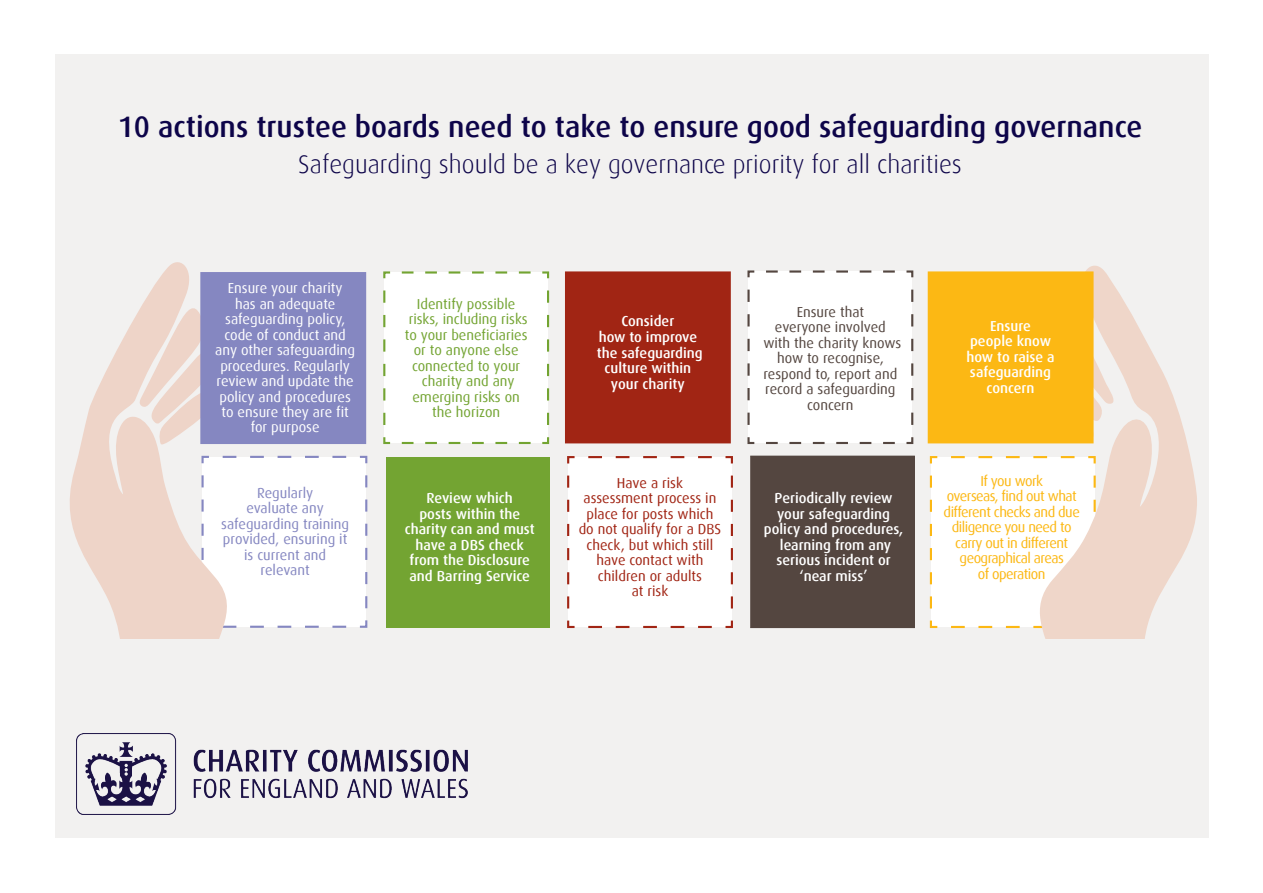
<style>
.page{position:relative;width:1263px;height:893px;background:#fff}
.page>*{position:absolute;margin:0;border:0;box-sizing:border-box;transform-origin:0 0}
.t1{font:500 29.55px "Dax";color:#0d0449}
.t2{font:300 25.35px "Dax";color:#0d0449}
.t3{font:500 14.4px/15.5px "Dax";color:#fff;text-align:center}
.t4{font:14.4px/15.5px "Dax";color:#fff;text-align:center}
.t5{font:14.4px/15.5px "Dax";color:#73a432;text-align:center}
.t6{font:14.4px/15.5px "Dax";color:#a12514;text-align:center}
.t7{font:14.4px/15.5px "Dax";letter-spacing:-.035em;color:#fcb814;text-align:center}
.t8{font:14.4px/15.5px "Dax";color:#544640;text-align:center}
.t9{font:14.4px/15.5px "Dax";color:#8587c1;text-align:center}
</style>
<div class="page">
<div style="left:55px;top:55px;width:1153px;height:783px;background:#f2f1f0"></div>
<div style="left:751px;top:456px;width:163px;height:172px;background:#544640"></div>
<div style="left:750px;top:456px;width:165px;height:172px;border:1px solid #544640"></div>
<div style="left:386px;top:457px;width:164px;height:171px;background:#73a432"></div>
<div style="left:931px;top:457px;width:164px;height:170px;background:#fff"></div>
<svg style="left:929px;top:456px;width:91px;height:8px"></svg>
<svg style="left:929px;top:476px;width:9px;height:152px"></svg>
<svg style="left:951px;top:625px;width:69px;height:3px"></svg>
<div style="left:568px;top:457px;width:164px;height:170px;background:#fff"></div>
<svg style="left:725px;top:456px;width:8px;height:152px"></svg>
<svg style="left:567px;top:456px;width:145px;height:8px"></svg>
<svg style="left:567px;top:476px;width:8px;height:152px"></svg>
<svg style="left:588px;top:620px;width:145px;height:8px"></svg>
<div style="left:203px;top:457px;width:163px;height:170px;background:#fff"></div>
<svg style="left:360px;top:455px;width:8px;height:153px"></svg>
<svg style="left:250px;top:455px;width:96px;height:3px"></svg>
<svg style="left:250px;top:620px;width:118px;height:8px"></svg>
<div style="left:748px;top:272px;width:164px;height:171px;background:#fff"></div>
<svg style="left:904px;top:270px;width:10px;height:155px"></svg>
<svg style="left:747px;top:270px;width:148px;height:8px"></svg>
<svg style="left:747px;top:290px;width:8px;height:154px"></svg>
<svg style="left:766px;top:437px;width:148px;height:7px"></svg>
<div style="left:384px;top:272px;width:164px;height:171px;background:#fff"></div>
<svg style="left:542px;top:271px;width:8px;height:154px"></svg>
<svg style="left:383px;top:271px;width:148px;height:8px"></svg>
<svg style="left:383px;top:290px;width:8px;height:154px"></svg>
<svg style="left:402px;top:437px;width:148px;height:7px"></svg>
<div style="left:566px;top:272px;width:164px;height:170px;background:#a12514"></div>
<div style="left:565px;top:271px;width:166px;height:172px;border:2px solid #a12514"></div>
<svg style="left:69px;top:262px;width:168px;height:376px;fill:#eed4c8"></svg>
<svg style="left:138px;top:288px;width:83px;height:158px"></svg>
<svg style="left:1028px;top:265px;width:169px;height:373px;fill:#efd6c9"></svg>
<svg style="left:1093px;top:292px;width:25px;height:150px"></svg>
<div style="left:929px;top:272px;width:163px;height:170px;background:#fcb814"></div>
<div style="left:928px;top:271px;width:165px;height:172px;border:2px solid #fcb814"></div>
<div style="left:201px;top:273px;width:164px;height:170px;background:#8587c1"></div>
<div style="left:200px;top:272px;width:166px;height:172px;border:2px solid #8587c1"></div>
<img style="left:77px;top:734px;width:391px;height:80px">
<h1 class="t1" style="left:118px;top:110px;width:1026px">10 actions trustee boards need to take to ensure good safeguarding governance</h1>
<h2 class="t2" style="left:298px;top:150px;width:665px">Safeguarding should be a key governance priority for all charities</h2>
<p class="t4" style="left:215px;top:281px;width:142px">Ensure your charity<br>has an adequate safeguarding policy, code of conduct and any other safeguarding procedures. Regularly review and update the policy and procedures to ensure they are fit for purpose</p>
<p class="t5" style="left:405px;top:296px;width:124px">Identify possible risks, including risks to your beneficiaries or to anyone else connected to your charity and any emerging risks on the horizon</p>
<p class="t8" style="left:763px;top:304px;width:140px">Ensure that<br>everyone involved with the charity knows how to recognise, respond to, report and record a safeguarding concern</p>
<p class="t3" style="left:597px;top:314px;width:107px">Consider<br>how to improve the safeguarding culture within your charity</p>
<p class="t3" style="left:966px;top:318px;width:90px">Ensure<br>people know how to raise a safeguarding concern</p>
<p class="t6" style="left:579px;top:475px;width:144px">Have a risk<br>assessment process in place for posts which do not qualify for a DBS check, but which still have contact with children or adults<br>at risk</p>
<p class="t9" style="left:221px;top:485px;width:130px">Regularly<br>evaluate any safeguarding training provided, ensuring it is current and relevant</p>
<p class="t3" style="left:764px;top:491px;width:141px">Periodically review your safeguarding policy and procedures, learning from any serious incident or ‘near miss’</p>
<p class="t3" style="left:405px;top:491px;width:132px">Review which<br>posts within the charity can and must have a DBS check from the Disclosure and Barring Service</p>
<p class="t7" style="left:943px;top:473px;width:138px">If you work<br>overseas, find out what different checks and due diligence you need to carry out in different geographical areas<br>of operation</p>
</div>
